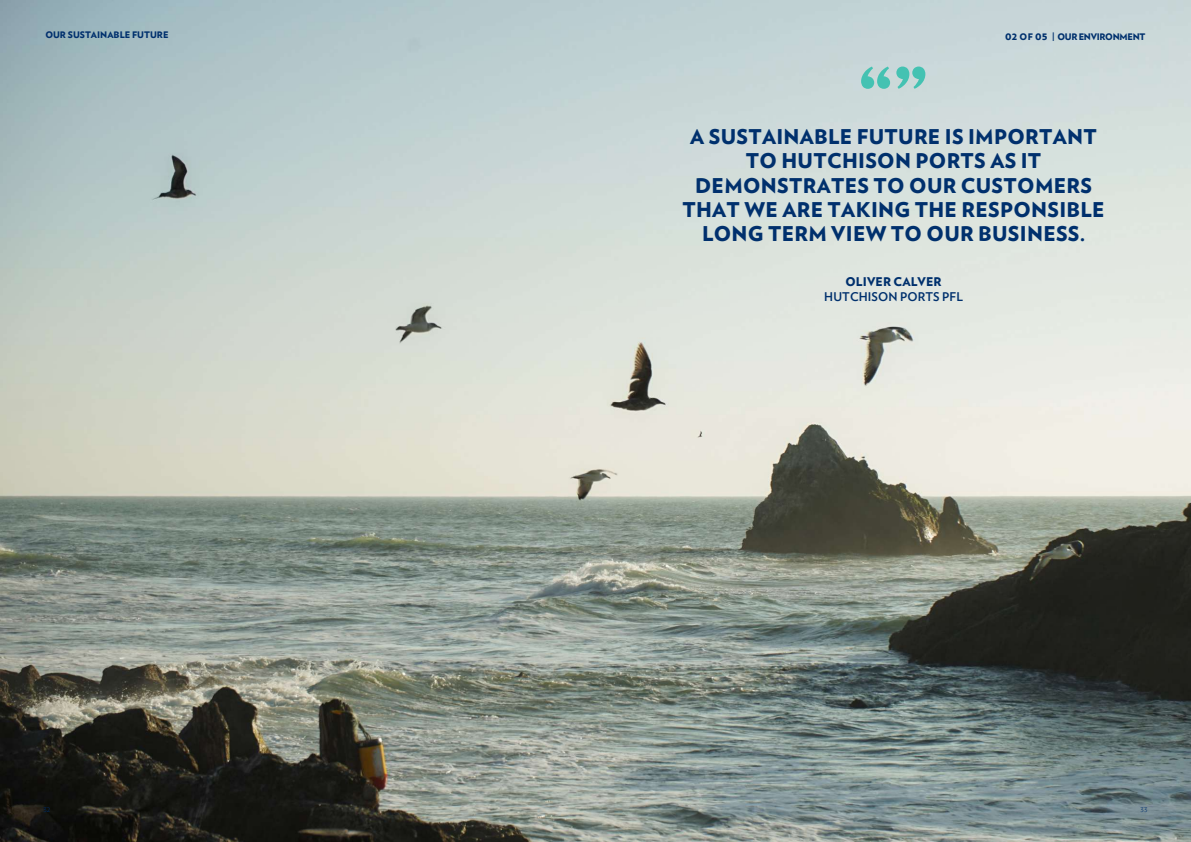
<style>
.page{position:relative;width:1191px;height:842px;background:#fff}
.page>*{position:absolute;margin:0;border:0;box-sizing:border-box;transform-origin:0 0}
.t1{font:900 20.3px/24.4px "Verlag";letter-spacing:.015em;color:#00306d;text-align:center}
.t2{font:700 12px "Verlag";letter-spacing:.01em;color:#00306d}
.t3{font:900 12px "Verlag";letter-spacing:.01em;color:#00306d}
.t4{font:900 9px "Verlag";letter-spacing:-.03em;color:#00306d}
.t5{font:900 9px "Verlag";color:#00306d}
.t6{font:300 8px "Verlag";color:#00306d}
.s1{font-size:11px}
</style>
<div class="page">
<img style="left:0;top:0;width:1191px;height:842px">
<svg style="left:861px;top:67px;width:64px;height:22px"></svg>
<p class="t5" style="left:45px;top:28px;width:125px">OUR SUSTAINABLE FUTURE</p>
<p class="t4" style="left:1005px;top:29px;width:142px"><span class="s1">02</span> OF <span class="s1">05</span> | OUR ENVIRONMENT</p>
<p class="t1" style="left:682px;top:123px;width:424px">A SUSTAINABLE FUTURE IS IMPORTANT<br>TO HUTCHISON PORTS AS IT<br>DEMONSTRATES TO OUR CUSTOMERS<br>THAT WE ARE TAKING THE RESPONSIBLE<br>LONG TERM VIEW TO OUR BUSINESS.</p>
<p class="t3" style="left:845px;top:271px;width:98px">OLIVER CALVER</p>
<p class="t2" style="left:824px;top:287px;width:140px">HUTCHISON PORTS PFL</p>
<p class="t6" style="left:44px;top:803px;width:8px">32</p>
<p class="t6" style="left:1140px;top:803px;width:8px">33</p>
</div>
